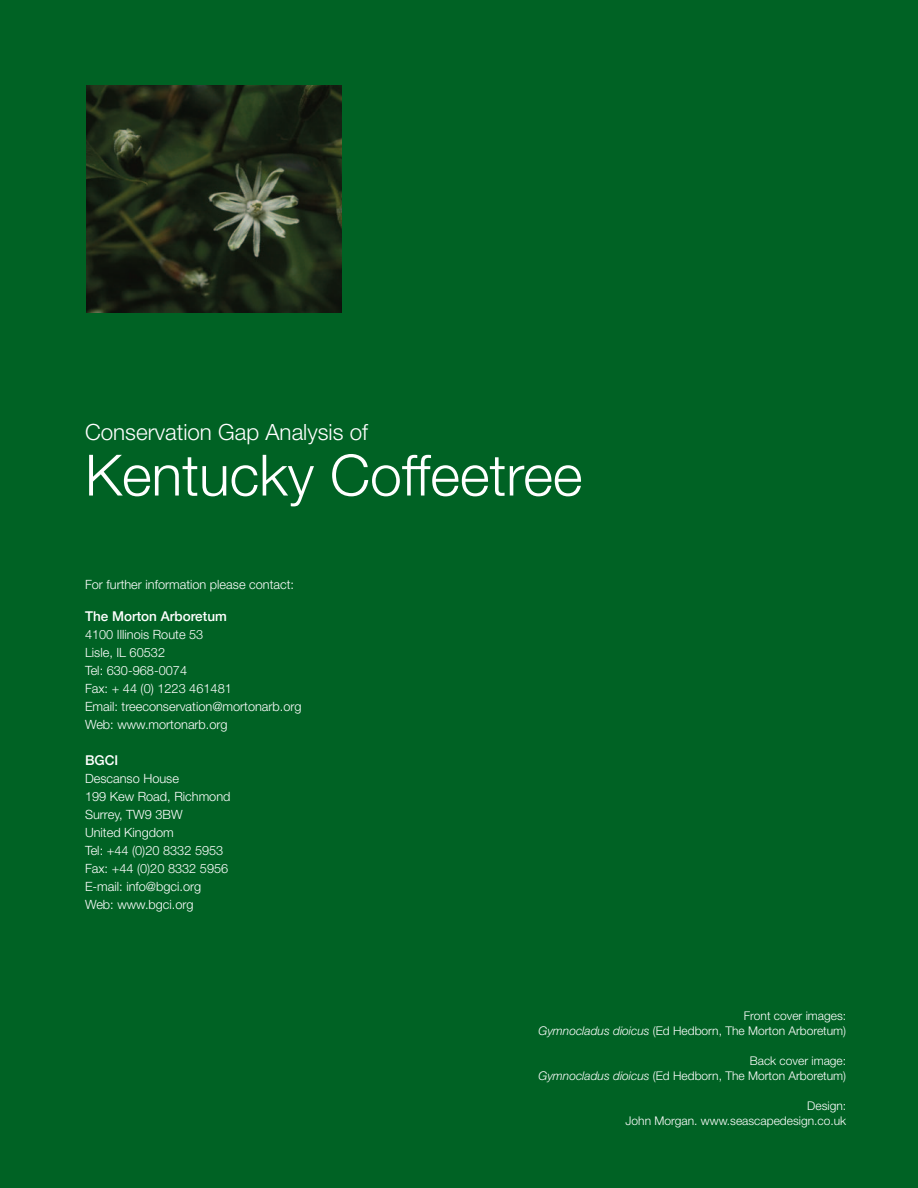
<style>
.page{position:relative;width:918px;height:1188px;background:#006224}
.page>*{position:absolute;margin:0;border:0;box-sizing:border-box;transform-origin:0 0}
.t1{font:300 57px "Helvetica Neue";color:#fff}
.t2{font:300 22.35px "Helvetica Neue";color:#fff}
.t3{font:500 13.5px "Helvetica Neue";color:#fff}
.t4{font:300 12.75px "Helvetica Neue";color:#fff}
.t5{font:300 12px "Helvetica Neue";color:#fff}
.s1{font-style:italic}
</style>
<div class="page">
<img style="left:87px;top:85px;width:255px;height:228px">
<p class="t2" style="left:85px;top:424px;width:284px">Conservation Gap Analysis of</p>
<p class="t1" style="left:85px;top:455px;width:499px">Kentucky Coffeetree</p>
<p class="t4" style="left:85px;top:580px;width:211px">For further information please contact:</p>
<p class="t3" style="left:85px;top:608px;width:143px">The Morton Arboretum</p>
<p class="t4" style="left:85px;top:630px;width:120px">4100 Illinois Route 53</p>
<p class="t4" style="left:85px;top:648px;width:82px">Lisle, IL 60532</p>
<p class="t4" style="left:85px;top:666px;width:104px">Tel: 630-968-0074</p>
<p class="t4" style="left:85px;top:684px;width:148px">Fax: + 44 (0) 1223 461481</p>
<p class="t4" style="left:85px;top:702px;width:218px">Email: treeconservation@mortonarb.org</p>
<p class="t4" style="left:85px;top:720px;width:144px">Web: www.mortonarb.org</p>
<p class="t3" style="left:85px;top:752px;width:35px">BGCI</p>
<p class="t4" style="left:85px;top:774px;width:95px">Descanso House</p>
<p class="t4" style="left:85px;top:792px;width:147px">199 Kew Road, Richmond</p>
<p class="t4" style="left:85px;top:810px;width:99px">Surrey, TW9 3BW</p>
<p class="t4" style="left:85px;top:828px;width:90px">United Kingdom</p>
<p class="t4" style="left:85px;top:846px;width:140px">Tel: +44 (0)20 8332 5953</p>
<p class="t4" style="left:85px;top:864px;width:145px">Fax: +44 (0)20 8332 5956</p>
<p class="t4" style="left:85px;top:882px;width:118px">E-mail: info@bgci.org</p>
<p class="t4" style="left:85px;top:900px;width:110px">Web: www.bgci.org</p>
<p class="t5" style="left:744px;top:1011px;width:104px">Front cover images:</p>
<p class="t5" style="left:539px;top:1026px;width:309px"><span class="s1">Gymnocladus dioicus</span> (Ed Hedborn, The Morton Arboretum)</p>
<p class="t5" style="left:750px;top:1056px;width:98px">Back cover image:</p>
<p class="t5" style="left:539px;top:1071px;width:309px"><span class="s1">Gymnocladus dioicus</span> (Ed Hedborn, The Morton Arboretum)</p>
<p class="t5" style="left:807px;top:1101px;width:40px">Design:</p>
<p class="t5" style="left:626px;top:1116px;width:222px">John Morgan. www.seascapedesign.co.uk</p>
</div>
